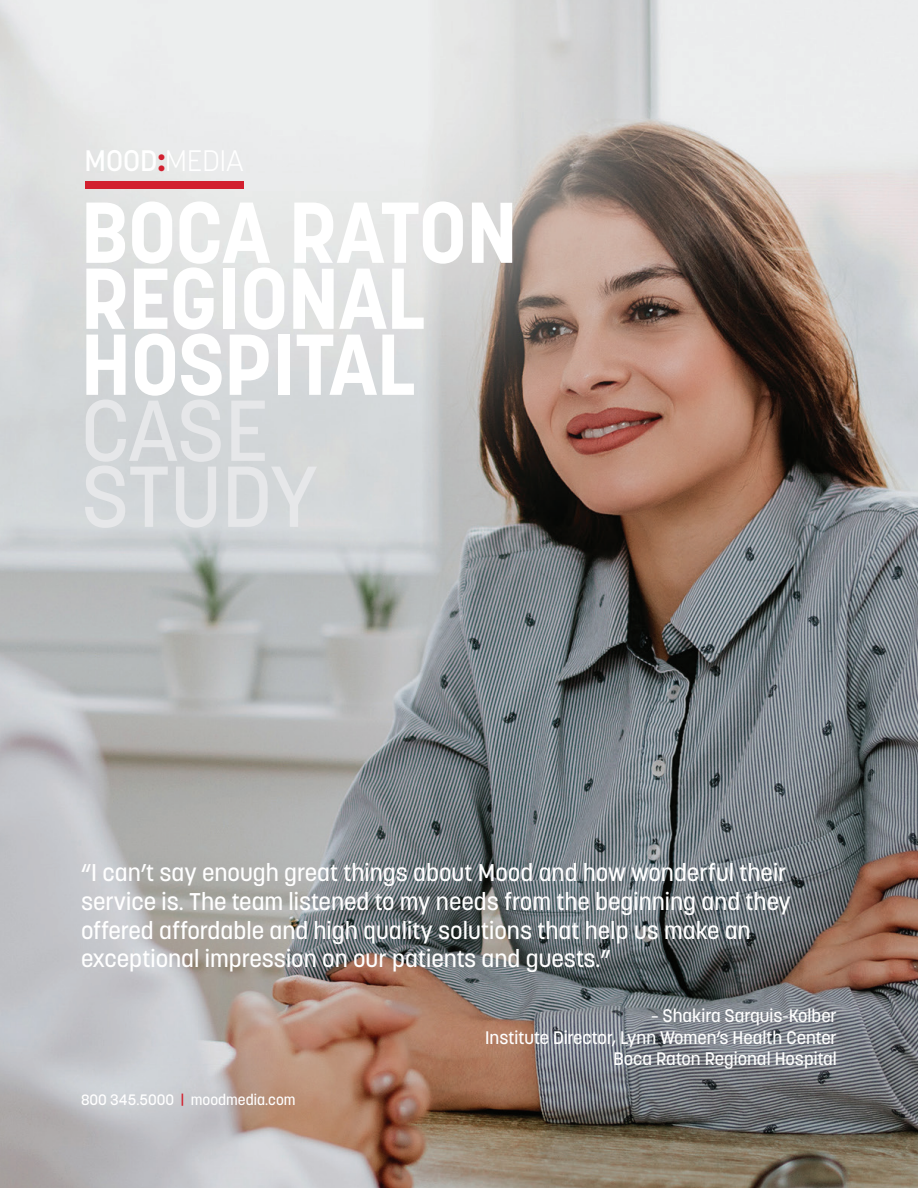
<style>
.page{position:relative;width:918px;height:1188px;background:#fff}
.page>*{position:absolute;margin:0;border:0;box-sizing:border-box;transform-origin:0 0}
.t1{font:700 85.5px/66px "Korolev";color:#fff}
.t2{font:500 85.5px/66px "Korolev";letter-spacing:-.02em;color:#e6e7e9}
.t3{font:300 29.4px "Korolev";color:#fff}
.t4{font:500 24px/28.8px "Korolev";color:#fff}
.t5{font:500 18px/21.6px "Korolev";color:#fff;text-align:right}
.t6{font:500 15px "Korolev";color:#fff}
.s1{font-weight:500}
.s2{font-weight:800;color:#d2202f}
.s3{color:#d2202f}
</style>
<div class="page">
<img style="left:0;top:0;width:918px;height:1188px">
<div style="left:85px;top:181px;width:159px;height:7px;background:#d2202f"></div>
<p class="t3" style="left:84px;top:142px;width:161px"><span class="s1">MOOD</span><span class="s2">:</span>MEDIA</p>
<h1 class="t1" style="left:81px;top:200px;width:438px">BOCA RATON<br>REGIONAL<br>HOSPITAL</h1>
<h1 class="t2" style="left:81px;top:398px;width:239px">CASE<br>STUDY</h1>
<p class="t4" style="left:81px;top:858px;width:712px">“I can’t say enough great things about Mood and how wonderful their service is. The team listened to my needs from the beginning and they offered affordable and high quality solutions that help us make an exceptional impression on our patients and guests.”</p>
<p class="t5" style="left:485px;top:1005px;width:353px">– Shakira Sarquis-Kolber<br>Institute Director, Lynn Women’s Health Center<br>Boca Raton Regional Hospital</p>
<p class="t6" style="left:81px;top:1090px;width:216px">800 345.5000 <span class="s3">|</span> moodmedia.com</p>
</div>
